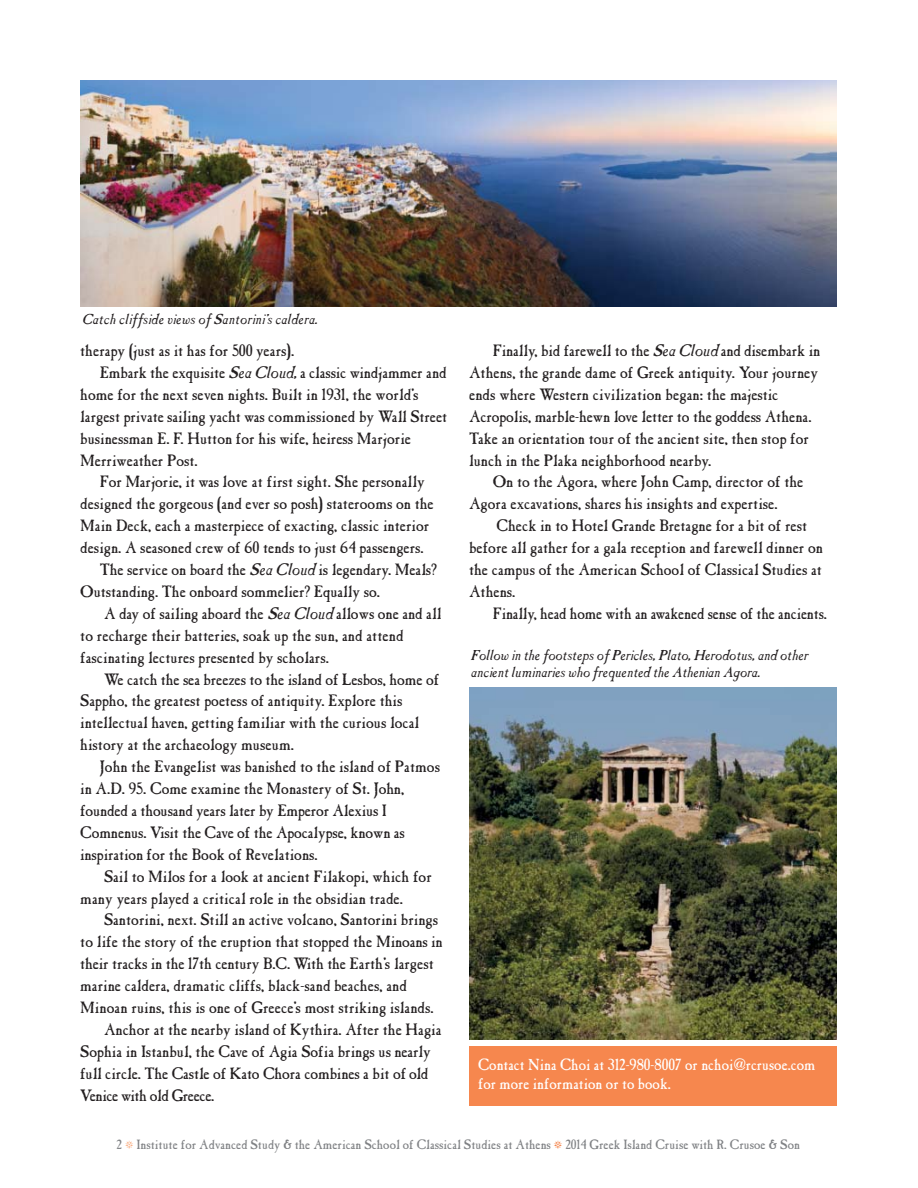
<style>
.page{position:relative;width:918px;height:1188px;background:#fff}
.page>*{position:absolute;margin:0;border:0;box-sizing:border-box;transform-origin:0 0}
.t1{font:16.5px/21.9px "Caslon Antique";color:#231f20}
.t2{font:16.5px "Caslon Antique";letter-spacing:-.025em;color:#231f20}
.t3{font:16.2px/19.5px "Caslon Antique";color:#fff}
.t4{font:italic 14.25px/17.1px "Caslon Antique";letter-spacing:-.005em;color:#231f20}
.t5{font:13.5px "Caslon Antique";color:#808285}
.s1{font-style:italic}
</style>
<div class="page">
<img style="left:80px;top:80px;width:756px;height:227px">
<div style="left:469px;top:1046px;width:367px;height:60px;background:#f6874e"></div>
<img style="left:469px;top:688px;width:367px;height:352px">
<p class="t4" style="left:82px;top:312px;width:237px">Catch cliffside views of Santorini’s caldera.</p>
<p class="t1" style="left:80px;top:341px;width:216px">therapy (just as it has for 500 years).</p>
<p class="t1" style="left:100px;top:363px;width:349px">Embark the exquisite <span class="s1">Sea Cloud,</span> a classic windjammer and</p>
<p class="t1" style="left:80px;top:385px;width:340px">home for the next seven nights. Built in 1931, the world’s</p>
<p class="t1" style="left:80px;top:407px;width:369px">largest private sailing yacht was commissioned by Wall Street</p>
<p class="t1" style="left:80px;top:429px;width:332px">businessman E. F. Hutton for his wife, heiress Marjorie</p>
<p class="t1" style="left:80px;top:451px;width:119px">Merriweather Post.</p>
<p class="t1" style="left:100px;top:473px;width:327px">For Marjorie, it was love at first sight. She personally</p>
<p class="t1" style="left:80px;top:495px;width:355px">designed the gorgeous (and ever so posh) staterooms on the</p>
<p class="t1" style="left:80px;top:517px;width:351px">Main Deck, each a masterpiece of exacting, classic interior</p>
<p class="t1" style="left:80px;top:538px;width:345px">design. A seasoned crew of 60 tends to just 64 passengers.</p>
<p class="t1" style="left:100px;top:560px;width:339px">The service on board the <span class="s1">Sea Cloud</span> is legendary. Meals?</p>
<p class="t1" style="left:80px;top:582px;width:301px">Outstanding. The onboard sommelier? Equally so.</p>
<p class="t1" style="left:104px;top:604px;width:339px">A day of sailing aboard the <span class="s1">Sea Cloud</span> allows one and all</p>
<p class="t1" style="left:80px;top:626px;width:325px">to recharge their batteries, soak up the sun, and attend</p>
<p class="t1" style="left:80px;top:648px;width:250px">fascinating lectures presented by scholars.</p>
<p class="t1" style="left:104px;top:670px;width:337px">We catch the sea breezes to the island of Lesbos, home of</p>
<p class="t1" style="left:80px;top:692px;width:324px">Sappho, the greatest poetess of antiquity. Explore this</p>
<p class="t1" style="left:80px;top:714px;width:341px">intellectual haven, getting familiar with the curious local</p>
<p class="t1" style="left:80px;top:736px;width:215px">history at the archaeology museum.</p>
<p class="t1" style="left:100px;top:757px;width:342px">John the Evangelist was banished to the island of Patmos</p>
<p class="t1" style="left:80px;top:779px;width:326px">in A.D. 95. Come examine the Monastery of St. John,</p>
<p class="t1" style="left:80px;top:801px;width:308px">founded a thousand years later by Emperor Alexius I</p>
<p class="t1" style="left:80px;top:823px;width:326px">Comnenus. Visit the Cave of the Apocalypse, known as</p>
<p class="t1" style="left:80px;top:845px;width:239px">inspiration for the Book of Revelations.</p>
<p class="t1" style="left:104px;top:867px;width:329px">Sail to Milos for a look at ancient Filakopi, which for</p>
<p class="t1" style="left:80px;top:889px;width:324px">many years played a critical role in the obsidian trade.</p>
<p class="t1" style="left:104px;top:911px;width:336px">Santorini, next. Still an active volcano, Santorini brings</p>
<p class="t1" style="left:80px;top:933px;width:364px">to life the story of the eruption that stopped the Minoans in</p>
<p class="t1" style="left:80px;top:955px;width:355px">their tracks in the 17th century B.C. With the Earth’s largest</p>
<p class="t1" style="left:80px;top:976px;width:328px">marine caldera, dramatic cliffs, black-sand beaches, and</p>
<p class="t1" style="left:80px;top:998px;width:355px">Minoan ruins, this is one of Greece’s most striking islands.</p>
<p class="t1" style="left:104px;top:1020px;width:339px">Anchor at the nearby island of Kythira. After the Hagia</p>
<p class="t1" style="left:80px;top:1042px;width:352px">Sophia in Istanbul, the Cave of Agia Sofia brings us nearly</p>
<p class="t1" style="left:80px;top:1064px;width:349px">full circle. The Castle of Kato Chora combines a bit of old</p>
<p class="t2" style="left:80px;top:1089px;width:136px">Venice with old Greece.</p>
<p class="t5" style="left:117px;top:1140px;width:685px">2 Institute for Advanced Study &amp; the American School of Classical Studies at Athens 2014 Greek Island Cruise with R. Crusoe &amp; Son</p>
<p class="t1" style="left:469px;top:341px;width:353px;text-indent:24px">Finally, bid farewell to the <span class="s1">Sea Cloud</span> and disembark in Athens, the grande dame of Greek antiquity. Your journey ends where Western civilization began: the majestic Acropolis, marble-hewn love letter to the goddess Athena.<br>Take an orientation tour of the ancient site, then stop for lunch in the Plaka neighborhood nearby.</p>
<p class="t1" style="left:469px;top:473px;width:336px;text-indent:24px">On to the Agora, where John Camp, director of the<br>Agora excavations, shares his insights and expertise.</p>
<p class="t1" style="left:469px;top:517px;width:355px;text-indent:27px">Check in to Hotel Grande Bretagne for a bit of rest before all gather for a gala reception and farewell dinner on the campus of the American School of Classical Studies at Athens.</p>
<p class="t1" style="left:493px;top:604px;width:336px">Finally, head home with an awakened sense of the ancients.</p>
<p class="t4" style="left:471px;top:649px;width:339px">Follow in the footsteps of Pericles, Plato, Herodotus, and other ancient luminaries who frequented the Athenian Agora.</p>
<p class="t3" style="left:478px;top:1056px;width:339px">Contact Nina Choi at 312-980-8007 or nchoi@rcrusoe.com for more information or to book.</p>
</div>
